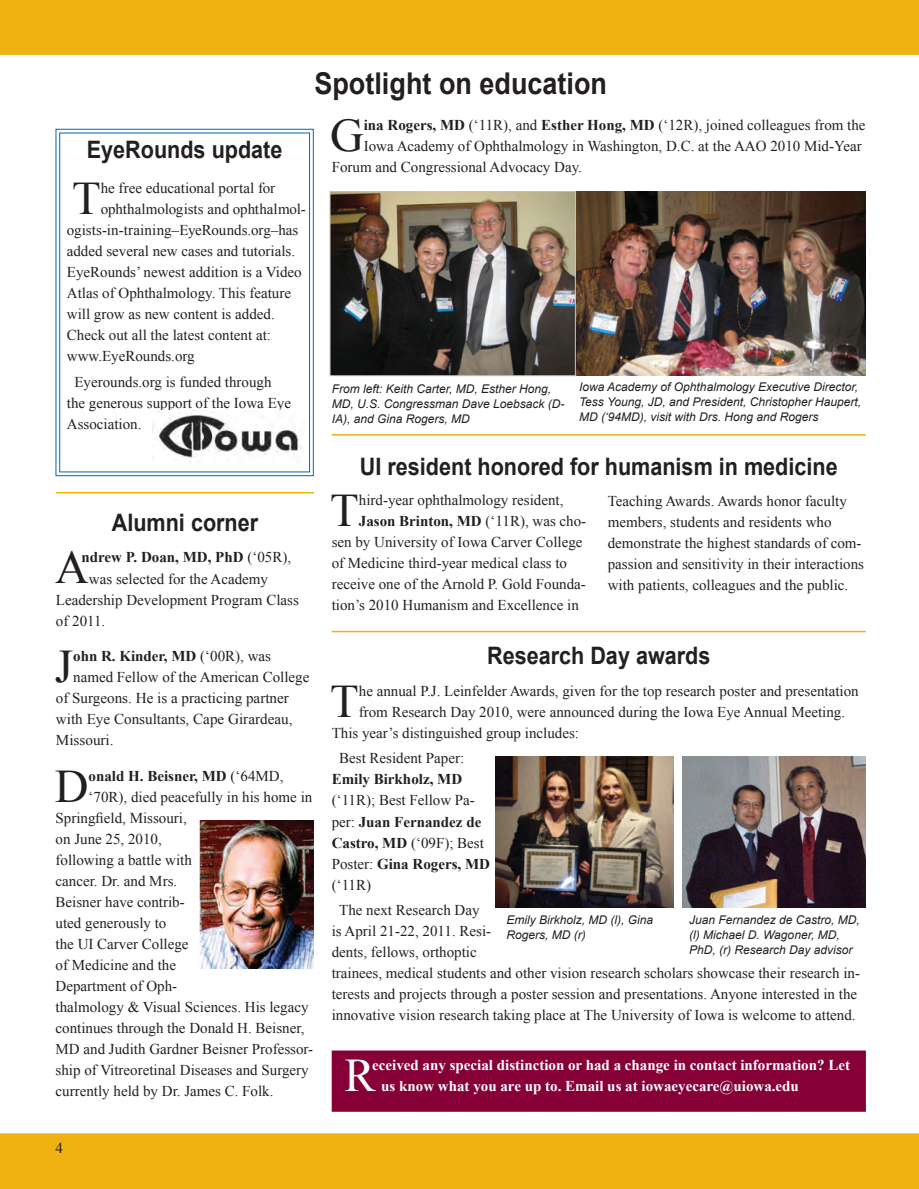
<style>
.page{position:relative;width:919px;height:1189px;background:#fff}
.page>*{position:absolute;margin:0;border:0;box-sizing:border-box;transform-origin:0 0}
.t1{font:46.65px "Times New Roman";color:#231f20}
.t2{font:46.65px "Times New Roman";color:#fff}
.t3{font:700 30px "Arial";color:#231f20;scale:.9 1}
.t4{font:700 24px "Arial";color:#231f20;scale:.9 1}
.t5{font:15px/21px "Times New Roman";color:#231f20}
.t6{font:700 15px "Times New Roman";color:#231f20}
.t7{font:700 15px "Times New Roman";color:#fff}
.t8{font:italic 12px/15px "Arial";color:#231f20}
.s1{font-weight:700}
.s2{font-weight:400}
</style>
<div class="page">
<div style="left:0;top:1133px;width:919px;height:55px;background:#efb211"></div>
<div style="left:0;top:0;width:919px;height:55px;background:#efb211"></div>
<img style="left:332px;top:191px;width:534px;height:185px">
<div style="left:330px;top:191px;width:246px;height:185px;border:1px solid #cbc2b7"></div>
<hr style="left:332px;top:630px;width:534px;height:2px;background:#efb211">
<img style="left:199px;top:820px;width:115px;height:148px">
<hr style="left:56px;top:492px;width:258px;height:1px;background:#efb211">
<hr style="left:332px;top:434px;width:534px;height:1px;background:#efb211">
<svg style="left:55px;top:128px;width:259px;height:348px"></svg>
<div style="left:59px;top:133px;width:251px;height:339px;border:1px solid #0168b3"></div>
<img style="left:153px;top:410px;width:153px;height:52px">
<img style="left:682px;top:756px;width:184px;height:151px">
<img style="left:495px;top:756px;width:178px;height:151px">
<div style="left:332px;top:1051px;width:533px;height:59px;background:#860037"></div>
<div style="left:332px;top:1050px;width:534px;height:61px;border:2px solid #860037"></div>
<h3 class="t4" style="left:87px;top:134px;width:219px">EyeRounds update</h3>
<h1 class="t1" style="left:72px;top:167px;width:30px">T</h1>
<p class="t5" style="left:101px;top:177px;width:176px">he free educational portal for</p>
<p class="t5" style="left:101px;top:198px;width:207px">ophthalmologists and ophthalmol-</p>
<p class="t5" style="left:67px;top:219px;width:233px">ogists-in-training–EyeRounds.org–has</p>
<p class="t5" style="left:67px;top:240px;width:230px">added several new cases and tutorials.</p>
<p class="t5" style="left:67px;top:261px;width:236px">EyeRounds’ newest addition is a Video</p>
<p class="t5" style="left:67px;top:282px;width:226px">Atlas of Ophthalmology. This feature</p>
<p class="t5" style="left:67px;top:303px;width:209px">will grow as new content is added.</p>
<p class="t5" style="left:67px;top:324px;width:206px">Check out all the latest content at:</p>
<p class="t5" style="left:67px;top:345px;width:129px">www.EyeRounds.org</p>
<p class="t5" style="left:67px;top:371px;width:226px;text-indent:8px">Eyerounds.org is funded through the generous support of the Iowa Eye<br>Association.</p>
<h2 class="t3" style="left:314px;top:63px;width:327px">Spotlight on education</h2>
<h1 class="t1" style="left:330px;top:104px;width:35px">G</h1>
<p class="t5" style="left:364px;top:114px;width:503px"><span class="s1">ina Rogers, MD</span> (‘11R), and <span class="s1">Esther Hong, MD</span> (‘12R), joined colleagues from the</p>
<p class="t5" style="left:364px;top:135px;width:499px">Iowa Academy of Ophthalmology in Washington, D.C. at the AAO 2010 Mid-Year</p>
<p class="t5" style="left:332px;top:156px;width:252px">Forum and Congressional Advocacy Day.</p>
<p class="t8" style="left:332px;top:381px;width:234px">From left: Keith Carter, MD, Esther Hong,<br>MD, U.S. Congressman Dave Loebsack (D-<br>IA), and Gina Rogers, MD</p>
<p class="t8" style="left:579px;top:379px;width:284px">Iowa Academy of Ophthalmology Executive Director,<br>Tess Young, JD, and President, Christopher Haupert,<br>MD (‘94MD), visit with Drs. Hong and Rogers</p>
<h3 class="t4" style="left:112px;top:506px;width:164px">Alumni corner</h3>
<h1 class="t1" style="left:55px;top:535px;width:35px">A</h1>
<p class="t6" style="left:81px;top:547px;width:211px">ndrew P. Doan, MD, PhD <span class="s2">(‘05R),</span></p>
<p class="t5" style="left:89px;top:567px;width:181px">was selected for the Academy</p>
<p class="t5" style="left:56px;top:588px;width:244px">Leadership Development Program Class</p>
<p class="t5" style="left:56px;top:609px;width:51px">of 2011.</p>
<h3 class="t4" style="left:360px;top:450px;width:532px">UI resident honored for humanism in medicine</h3>
<h1 class="t1" style="left:330px;top:478px;width:30px">T</h1>
<p class="t5" style="left:359px;top:489px;width:206px">hird-year ophthalmology resident,</p>
<p class="t6" style="left:359px;top:510px;width:229px">Jason Brinton, MD <span class="s2">(‘11R), was cho-</span></p>
<p class="t5" style="left:332px;top:531px;width:252px">sen by University of Iowa Carver College</p>
<p class="t5" style="left:332px;top:552px;width:237px">of Medicine third-year medical class to</p>
<p class="t5" style="left:332px;top:573px;width:256px">receive one of the Arnold P. Gold Founda-</p>
<p class="t5" style="left:332px;top:594px;width:249px">tion’s 2010 Humanism and Excellence in</p>
<p class="t5" style="left:608px;top:490px;width:258px">Teaching Awards. Awards honor faculty members, students and residents who demonstrate the highest standards of com&shy;passion and sensitivity in their interactions with patients, colleagues and the public.</p>
<h1 class="t1" style="left:55px;top:635px;width:20px">J</h1>
<p class="t6" style="left:73px;top:645px;width:199px">ohn R. Kinder, MD <span class="s2">(‘00R), was</span></p>
<p class="t5" style="left:73px;top:666px;width:238px">named Fellow of the American College</p>
<p class="t5" style="left:56px;top:687px;width:234px">of Surgeons. He is a practicing partner</p>
<p class="t5" style="left:56px;top:708px;width:238px">with Eye Consultants, Cape Girardeau,</p>
<p class="t5" style="left:56px;top:729px;width:59px">Missouri.</p>
<h1 class="t1" style="left:55px;top:755px;width:35px">D</h1>
<p class="t6" style="left:89px;top:765px;width:196px">onald H. Beisner, MD <span class="s2">(‘64MD,</span></p>
<p class="t5" style="left:89px;top:786px;width:225px">‘70R), died peacefully in his home in</p>
<p class="t5" style="left:56px;top:807px;width:133px">Springfield, Missouri,</p>
<p class="t5" style="left:56px;top:828px;width:108px">on June 25, 2010,</p>
<p class="t5" style="left:56px;top:849px;width:138px">following a battle with</p>
<p class="t5" style="left:56px;top:870px;width:123px">cancer. Dr. and Mrs.</p>
<p class="t5" style="left:56px;top:891px;width:131px">Beisner have contrib-</p>
<p class="t5" style="left:56px;top:912px;width:112px">uted generously to</p>
<p class="t5" style="left:56px;top:933px;width:134px">the UI Carver College</p>
<p class="t5" style="left:56px;top:954px;width:122px">of Medicine and the</p>
<p class="t5" style="left:56px;top:975px;width:123px">Department of Oph-</p>
<p class="t5" style="left:56px;top:996px;width:254px">thalmology &amp; Visual Sciences. His legacy</p>
<p class="t5" style="left:56px;top:1017px;width:250px">continues through the Donald H. Beisner,</p>
<p class="t5" style="left:56px;top:1038px;width:259px">MD and Judith Gardner Beisner Professor-</p>
<p class="t5" style="left:56px;top:1059px;width:255px">ship of Vitreoretinal Diseases and Surgery</p>
<p class="t5" style="left:56px;top:1080px;width:219px">currently held by Dr. James C. Folk.</p>
<p class="t5" style="left:56px;top:1137px;width:9px">4</p>
<h3 class="t4" style="left:487px;top:639px;width:250px">Research Day awards</h3>
<h1 class="t1" style="left:330px;top:669px;width:30px">T</h1>
<p class="t5" style="left:359px;top:680px;width:501px">he annual P.J. Leinfelder Awards, given for the top research poster and presentation</p>
<p class="t5" style="left:359px;top:701px;width:488px">from Research Day 2010, were announced during the Iowa Eye Annual Meeting.</p>
<p class="t5" style="left:332px;top:722px;width:249px">This year’s distinguished group includes:</p>
<p class="t5" style="left:339px;top:747px;width:126px">Best Resident Paper:</p>
<p class="t6" style="left:332px;top:769px;width:132px">Emily Birkholz, MD</p>
<p class="t5" style="left:332px;top:789px;width:160px">(‘11R); Best Fellow Pa&shy;per: <span class="s1">Juan Fernandez de<br>Castro, MD</span> (‘09F); Best<br>Poster: <span class="s1">Gina Rogers, MD </span>(‘11R)</p>
<p class="t5" style="left:332px;top:899px;width:530px;text-indent:8px">The next Research Day<br>is April 21-22, 2011. Resi-<br>dents, fellows, orthoptic<br>trainees, medical students and other vision research scholars showcase their research in&shy;terests and projects through a poster session and presentations. Anyone interested in the innovative vision research taking place at The University of Iowa is welcome to attend.</p>
<p class="t8" style="left:506px;top:911px;width:148px">Emily Birkholz, MD (l), Gina<br>Rogers, MD (r)</p>
<p class="t8" style="left:689px;top:912px;width:172px">Juan Fernandez de Castro, MD, (l) Michael D. Wagoner, MD,<br>PhD, (r) Research Day advisor</p>
<p class="t7" style="left:372px;top:1054px;width:479px">eceived any special distinction or had a change in contact information? Let</p>
<h1 class="t2" style="left:344px;top:1043px;width:33px">R</h1>
<p class="t7" style="left:381px;top:1075px;width:419px">us know what you are up to. Email us at iowaeyecare@uiowa.edu</p>
</div>
